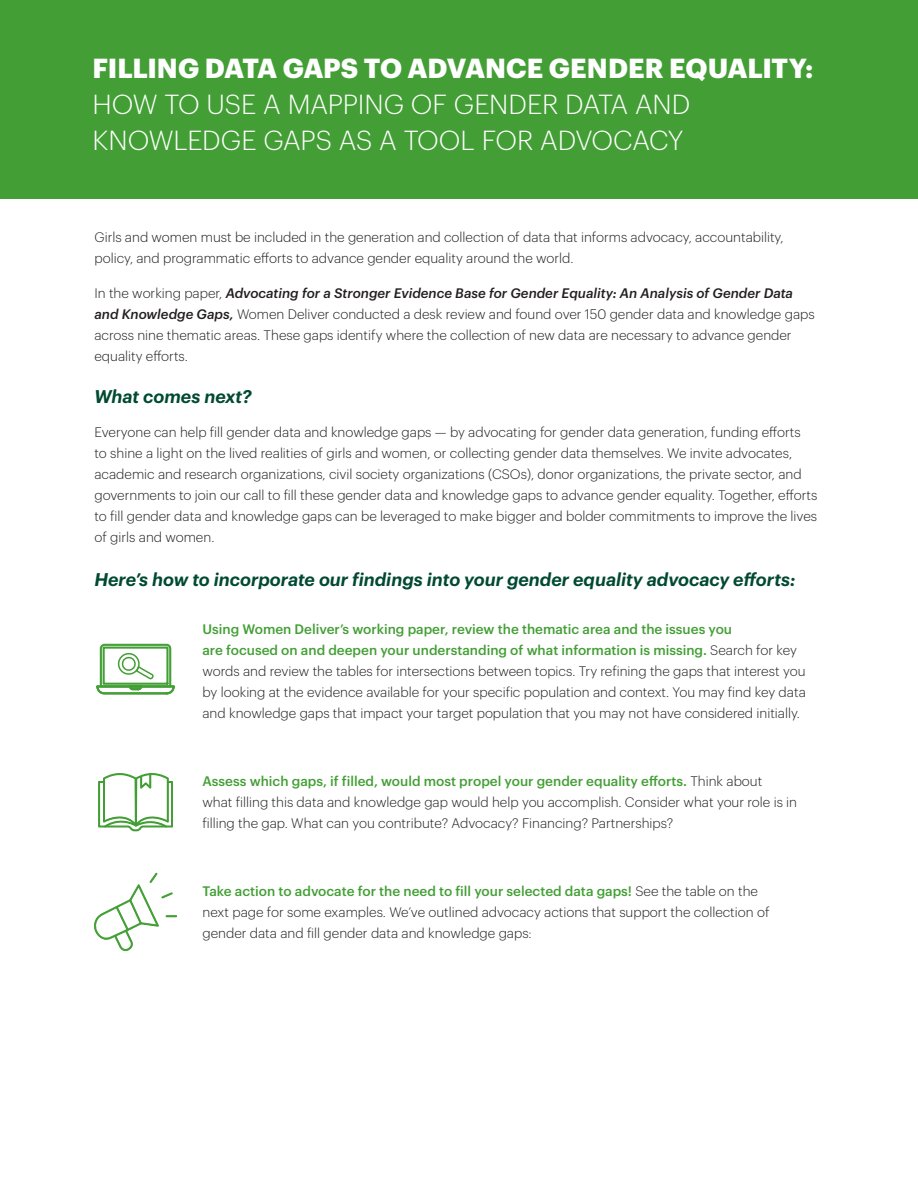
<style>
.page{position:relative;width:918px;height:1188px;background:#fff}
.page>*{position:absolute;margin:0;border:0;box-sizing:border-box;transform-origin:0 0}
.t1{font:300 27px/36px "Graphik";letter-spacing:-.01em;color:#fff}
.Body{font:italic 600 18px "Graphik";color:#004932}
.Body-2{font:300 13.5px/21px "Graphik";color:#231f20}
.s1{font-weight:700}
.s2{font-weight:500;font-style:italic}
.s3{font-weight:500;color:#439f35}
</style>
<div class="page">
<div style="left:0;top:0;width:918px;height:199px;background:#439f35"></div>
<svg style="left:94px;top:643px;width:83px;height:309px"></svg>
<h2 class="t1" style="left:92px;top:49px;width:723px"><span class="s1">FILLING DATA GAPS TO ADVANCE GENDER EQUALITY:<br></span>HOW TO USE A MAPPING OF GENDER DATA AND<br>KNOWLEDGE GAPS AS A TOOL FOR ADVOCACY</h2>
<p class="Body-2" style="left:94px;top:226px;width:691px">Girls and women must be included in the generation and collection of data that informs advocacy, accountability, policy, and programmatic efforts to advance gender equality around the world.</p>
<p class="Body-2" style="left:94px;top:281px;width:722px">In the working paper, <span class="s2">Advocating for a Stronger Evidence Base for Gender Equality: An Analysis of Gender Data and Knowledge Gaps,</span> Women Deliver conducted a desk review and found over 150 gender data and knowledge gaps across nine thematic areas. These gaps identify where the collection of new data are necessary to advance gender equality efforts.</p>
<p class="Body" style="left:94px;top:382px;width:159px">What comes next?</p>
<p class="Body-2" style="left:94px;top:421px;width:724px">Everyone can help fill gender data and knowledge gaps — by advocating for gender data generation, funding efforts<br>to shine a light on the lived realities of girls and women, or collecting gender data themselves. We invite advocates, academic and research organizations, civil society organizations (CSOs), donor organizations, the private sector, and governments to join our call to fill these gender data and knowledge gaps to advance gender equality. Together, efforts to fill gender data and knowledge gaps can be leveraged to make bigger and bolder commitments to improve the lives of girls and women.</p>
<p class="Body" style="left:94px;top:565px;width:703px">Here’s how to incorporate our findings into your gender equality advocacy efforts:</p>
<p class="Body-2" style="left:202px;top:617px;width:605px"><span class="s3">Using Women Deliver’s working paper, review the thematic area and the issues you<br>are focused on and deepen your understanding of what information is missing.</span> Search for key words and review the tables for intersections between topics. Try refining the gaps that interest you by looking at the evidence available for your specific population and context. You may find key data and knowledge gaps that impact your target population that you may not have considered initially.</p>
<p class="Body-2" style="left:202px;top:769px;width:596px"><span class="s3">Assess which gaps, if filled, would most propel your gender equality efforts.</span> Think about<br>what filling this data and knowledge gap would help you accomplish. Consider what your role is in filling the gap. What can you contribute? Advocacy? Financing? Partnerships?</p>
<p class="Body-2" style="left:202px;top:880px;width:569px"><span class="s3">Take action to advocate for the need to fill your selected data gaps!</span> See the table on the next page for some examples. We’ve outlined advocacy actions that support the collection of gender data and fill gender data and knowledge gaps:</p>
</div>
